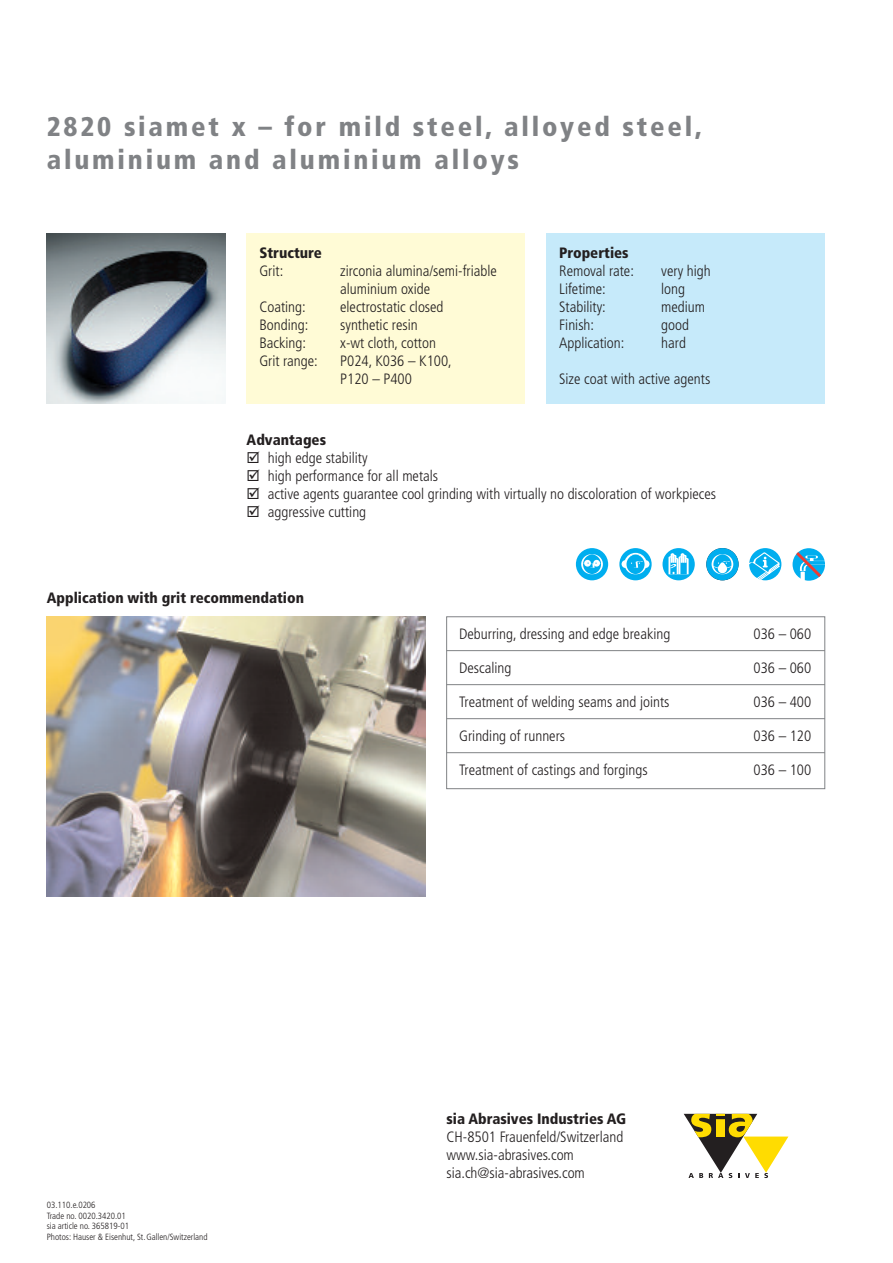
<style>
.page{position:relative;width:893px;height:1263px;background:#fff}
.page>*{position:absolute;margin:0;border:0;box-sizing:border-box;transform-origin:0 0}
.t1{font:900 condensed 27px/33px "Frutiger";letter-spacing:.105em;color:#808285}
.t2{font:300 condensed 15px/18px "Frutiger";color:#231f20}
.t3{font:900 condensed 15px "Frutiger";color:#231f20}
.t4{font:300 condensed 9px/10.5px "Frutiger";color:#231f20}
</style>
<div class="page">
<svg style="left:684px;top:1114px;width:104px;height:64px"></svg>
<div style="left:546px;top:234px;width:279px;height:170px;background:#c6eafa"></div>
<div style="left:247px;top:234px;width:278px;height:170px;background:#fffbd6"></div>
<img style="left:47px;top:234px;width:178px;height:170px">
<img style="left:47px;top:617px;width:378px;height:279px">
<div style="left:446px;top:617px;width:379px;height:172px;border:1px solid #808285"></div>
<svg style="left:662px;top:548px;width:33px;height:32px"></svg>
<svg style="left:668px;top:553px;width:21px;height:21px"></svg>
<svg style="left:576px;top:548px;width:32px;height:32px"></svg>
<svg style="left:582px;top:554px;width:20px;height:20px"></svg>
<div style="left:582px;top:554px;width:20px;height:20px;border:1px solid #fff;border-radius:50%"></div>
<div style="left:593px;top:560px;width:7px;height:7px;background:#fff;border-radius:50%"></div>
<div style="left:584px;top:560px;width:7px;height:7px;background:#fff;border-radius:50%"></div>
<svg style="left:582px;top:562px;width:20px;height:6px"></svg>
<svg style="left:619px;top:548px;width:33px;height:32px"></svg>
<div style="left:626px;top:554px;width:19px;height:20px;background:#00aeef;border-radius:50%"></div>
<div style="left:625px;top:554px;width:21px;height:20px;border:1px solid #fff;border-radius:50%"></div>
<svg style="left:622px;top:553px;width:27px;height:15px"></svg>
<svg style="left:749px;top:548px;width:32px;height:32px"></svg>
<svg style="left:706px;top:548px;width:33px;height:32px"></svg>
<div style="left:712px;top:554px;width:21px;height:20px;border:1px solid #fff;border-radius:50%"></div>
<svg style="left:710px;top:561px;width:24px;height:12px"></svg>
<svg style="left:792px;top:548px;width:33px;height:33px"></svg>
<svg style="left:796px;top:552px;width:29px;height:29px"></svg>
<hr style="left:446px;top:650px;width:379px;height:1px;background:#808285">
<hr style="left:446px;top:684px;width:379px;height:1px;background:#808285">
<hr style="left:446px;top:718px;width:379px;height:1px;background:#808285">
<hr style="left:446px;top:752px;width:379px;height:1px;background:#808285">
<h1 class="t1" style="left:47px;top:112px;width:657px">2820 siamet x – for mild steel, alloyed steel, aluminium and aluminium alloys</h1>
<p class="t3" style="left:259px;top:247px;width:64px">Structure</p>
<p class="t2" style="left:259px;top:263px;width:25px">Grit:</p>
<p class="t2" style="left:340px;top:263px;width:158px">zirconia alumina/semi-friable aluminium oxide</p>
<p class="t2" style="left:259px;top:299px;width:48px">Coating:</p>
<p class="t2" style="left:340px;top:299px;width:105px">electrostatic closed</p>
<p class="t2" style="left:259px;top:317px;width:50px">Bonding:</p>
<p class="t2" style="left:340px;top:317px;width:79px">synthetic resin</p>
<p class="t2" style="left:259px;top:335px;width:48px">Backing:</p>
<p class="t2" style="left:340px;top:335px;width:97px">x-wt cloth, cotton</p>
<p class="t2" style="left:259px;top:353px;width:60px">Grit range:</p>
<p class="t2" style="left:340px;top:353px;width:113px">P024, K036 – K100,<br>P120 – P400</p>
<p class="t3" style="left:559px;top:247px;width:71px">Properties</p>
<p class="t2" style="left:559px;top:263px;width:76px">Removal rate:</p>
<p class="t2" style="left:661px;top:263px;width:51px">very high</p>
<p class="t2" style="left:559px;top:281px;width:48px">Lifetime:</p>
<p class="t2" style="left:661px;top:281px;width:25px">long</p>
<p class="t2" style="left:559px;top:299px;width:48px">Stability:</p>
<p class="t2" style="left:661px;top:299px;width:45px">medium</p>
<p class="t2" style="left:559px;top:317px;width:36px">Finish:</p>
<p class="t2" style="left:661px;top:317px;width:29px">good</p>
<p class="t2" style="left:559px;top:335px;width:67px">Application:</p>
<p class="t2" style="left:661px;top:335px;width:26px">hard</p>
<p class="t2" style="left:559px;top:371px;width:153px">Size coat with active agents</p>
<p class="t3" style="left:247px;top:434px;width:81px">Advantages</p>
<p class="t2" style="left:247px;top:450px;width:122px">☑ high edge stability</p>
<p class="t2" style="left:247px;top:468px;width:193px">☑ high performance for all metals</p>
<p class="t2" style="left:247px;top:486px;width:471px">☑ active agents guarantee cool grinding with virtually no discoloration of workpieces</p>
<p class="t2" style="left:247px;top:504px;width:121px">☑ aggressive cutting</p>
<p class="t3" style="left:47px;top:592px;width:259px">Application with grit recommendation</p>
<p class="t2" style="left:459px;top:626px;width:213px">Deburring, dressing and edge breaking</p>
<p class="t2" style="left:459px;top:660px;width:54px">Descaling</p>
<p class="t2" style="left:459px;top:694px;width:212px">Treatment of welding seams and joints</p>
<p class="t2" style="left:459px;top:728px;width:107px">Grinding of runners</p>
<p class="t2" style="left:459px;top:762px;width:190px">Treatment of castings and forgings</p>
<p class="t2" style="left:753px;top:626px;width:59px">036 – 060</p>
<p class="t2" style="left:753px;top:660px;width:59px">036 – 060</p>
<p class="t2" style="left:753px;top:694px;width:59px">036 – 400</p>
<p class="t2" style="left:753px;top:728px;width:59px">036 – 120</p>
<p class="t2" style="left:753px;top:762px;width:59px">036 – 100</p>
<p class="t4" style="left:47px;top:1200px;width:162px">03.110.e.0206<br>Trade no. 0020.3420.01<br>sia article no. 365819-01<br>Photos: Hauser &amp; Eisenhut, St.Gallen/Switzerland</p>
<p class="t3" style="left:446px;top:1113px;width:181px">sia Abrasives Industries AG</p>
<p class="t2" style="left:446px;top:1129px;width:178px">CH-8501 Frauenfeld/Switzerland www.sia-abrasives.com sia.ch@sia-abrasives.com</p>
</div>
